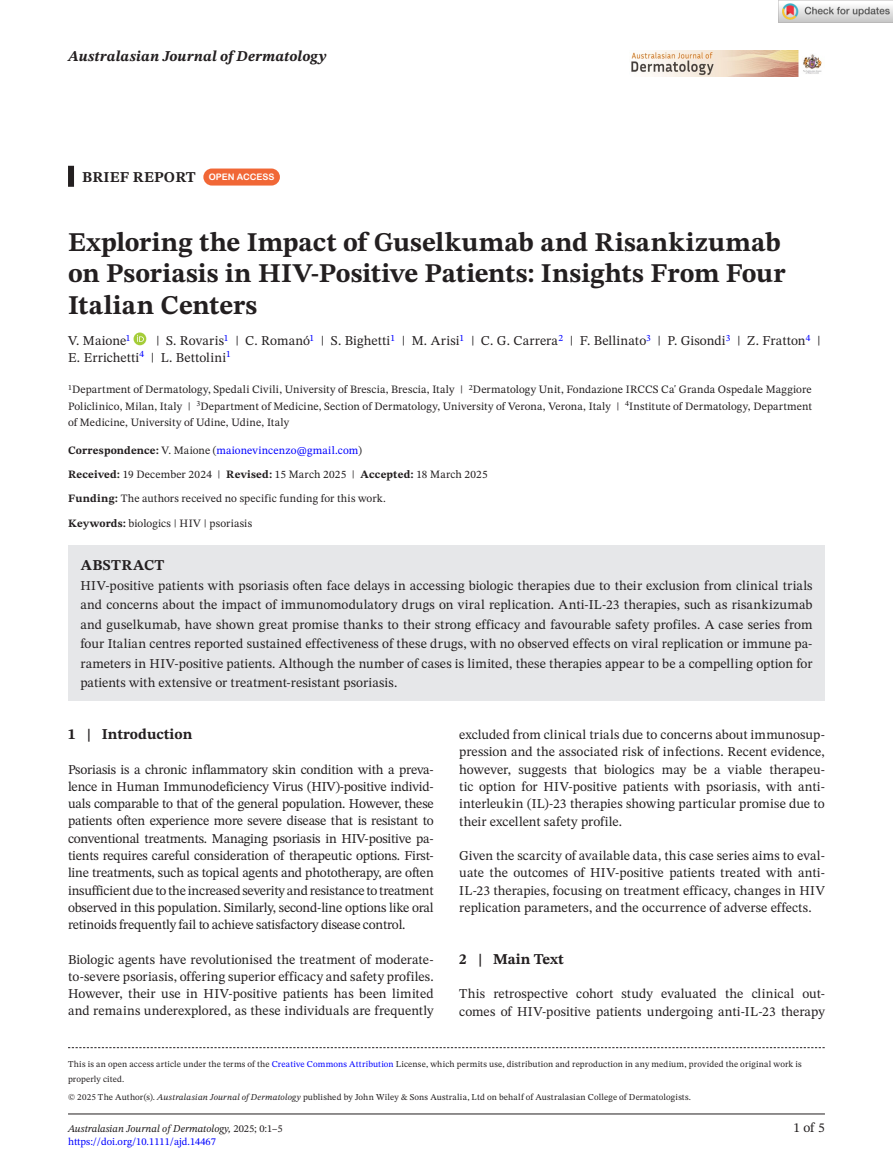
<style>
.page{position:relative;width:893px;height:1174px;background:#fff}
.page>*{position:absolute;margin:0;border:0;box-sizing:border-box;transform-origin:0 0}
.t1{font:700 27px/31.5px "STIX Two Text";letter-spacing:.005em;color:#231f20}
.t2{font:700 15px "STIX Two Text";color:#231f20}
.t3{font:italic 700 15px "STIX Two Text";letter-spacing:.01em;color:#231f20}
.t4{font:700 15px "STIX Two Text";letter-spacing:.025em;color:#231f20}
.t5{font:13.5px/17.2px "STIX Two Text";letter-spacing:.005em;color:#231f20;text-align:justify}
.t6{font:11.25px/16.5px "STIX Two Text";letter-spacing:.015em;color:#231f20;text-align:justify}
.t7{font:italic 10.5px/12.6px "STIX Two Text";color:#231f20}
.t8{font:9px/15px "STIX Two Text";letter-spacing:.02em;color:#231f20}
.s1{font-family:"Arial Rounded MT Bold";font-weight:400;font-size:9px;color:#fff}
.s2{font-weight:700}
.s3{color:#00f}
.s4{font-style:italic}
.s5{font-style:normal}
.s6{font-style:normal;color:#00f}
</style>
<div class="page">
<hr style="left:68px;top:1113px;width:757px;height:1px;background:#231f20">
<img style="left:631px;top:51px;width:191px;height:25px">
<div style="left:68px;top:166px;width:6px;height:21px;background:#231f20"></div>
<div style="left:68px;top:545px;width:757px;height:42px;background:#e6e7e9"></div>
<div style="left:68px;top:564px;width:757px;height:137px;background:#e6e7e9"></div>
<div style="left:203px;top:168px;width:77px;height:17px;background:#f16736;border-radius:9px"></div>
<div style="left:134px;top:332px;width:12px;height:13px;background:#a5cd39;border-radius:50%"></div>
<svg style="left:137px;top:335px;width:7px;height:7px"></svg>
<svg style="left:68px;top:1047px;width:757px;height:1px"></svg>
<img style="left:779px;top:0;width:114px;height:23px">
<p class="t3" style="left:68px;top:46px;width:260px">Australasian Journal of Dermatology</p>
<p class="t2" style="left:82px;top:166px;width:194px">BRIEF REPORT <span class="s1">OPEN ACCESS</span></p>
<h1 class="t1" style="left:68px;top:227px;width:719px">Exploring the Impact of Guselkumab and Risankizumab on Psoriasis in HIV-Positive Patients: Insights From Four<br>Italian Centers</h1>
<p class="t5" style="left:68px;top:332px;width:64px">V. Maione<sup>1</sup></p>
<p class="t5" style="left:68px;top:332px;width:754px;line-height:16.5px;text-indent:88px">| S. Rovaris<sup>1</sup> | C. Romanó<sup>1</sup> | S. Bighetti<sup>1</sup> | M. Arisi<sup>1</sup> | C. G. Carrera<sup>2</sup> | F. Bellinato<sup>3</sup> | P. Gisondi<sup>3</sup> | Z. Fratton<sup>4</sup> |<br>E. Errichetti<sup>4</sup> | L. Bettolini<sup>1</sup></p>
<p class="t6" style="left:68px;top:381px;width:745px"><sup>1</sup>Department of Dermatology, Spedali Civili, University of Brescia, Brescia, Italy | <sup>2</sup>Dermatology Unit, Fondazione IRCCS Ca' Granda Ospedale Maggiore Policlinico, Milan, Italy | <sup>3</sup>Department of Medicine, Section of Dermatology, University of Verona, Verona, Italy | <sup>4</sup>Institute of Dermatology, Department of Medicine, University of Udine, Udine, Italy</p>
<p class="t6" style="left:68px;top:438px;width:421px;line-height:24px;text-align:left"><span class="s2">Correspondence:</span> V. Maione (<span class="s3">maionevincenzo@gmail.com</span>)<br><span class="s2">Received:</span> 19 December 2024 | <span class="s2">Revised:</span> 15 March 2025 | <span class="s2">Accepted:</span> 18 March 2025<br><span class="s2">Funding:</span> The authors received no specific funding for this work.</p>
<p class="t6" style="left:68px;top:515px;width:186px"><span class="s2">Keywords:</span> biologics | HIV | psoriasis</p>
<p class="t4" style="left:81px;top:554px;width:85px">ABSTRACT</p>
<p class="t5" style="left:80px;top:575px;width:734px;line-height:19.5px">HIV-positive patients with psoriasis often face delays in accessing biologic therapies due to their exclusion from clinical trials and concerns about the impact of immunomodulatory drugs on viral replication. Anti-IL-23 therapies, such as risankizumab and guselkumab, have shown great promise thanks to their strong efficacy and favourable safety profiles. A case series from four Italian centres reported sustained effectiveness of these drugs, with no observed effects on viral replication or immune pa&shy;rameters in HIV-positive patients. Although the number of cases is limited, these therapies appear to be a compelling option for patients with extensive or treatment-resistant psoriasis.</p>
<p class="t2" style="left:68px;top:723px;width:126px">1 | Introduction</p>
<p class="t5" style="left:68px;top:760px;width:367px">Psoriasis is a chronic inflammatory skin condition with a preva&shy;lence in Human Immunodeficiency Virus (HIV)-positive individ&shy;uals comparable to that of the general population. However, these patients often experience more severe disease that is resistant to conventional treatments. Managing psoriasis in HIV-positive pa&shy;tients requires careful consideration of therapeutic options. First&shy;line treatments, such as topical agents and phototherapy, are often insufficient due to the increased severity and resistance to treatment observed in this population. Similarly, second-line options like oral retinoids frequently fail to achieve satisfactory disease control.</p>
<p class="t5" style="left:68px;top:950px;width:367px">Biologic agents have revolutionised the treatment of moderate&shy;to-severe psoriasis, offering superior efficacy and safety profiles.<br>However, their use in HIV-positive patients has been limited and remains underexplored, as these individuals are frequently</p>
<p class="t5" style="left:459px;top:726px;width:367px">excluded from clinical trials due to concerns about immunosup&shy;pression and the associated risk of infections. Recent evidence, however, suggests that biologics may be a viable therapeu&shy;tic option for HIV-positive patients with psoriasis, with anti&shy;interleukin (IL)-23 therapies showing particular promise due to their excellent safety profile.</p>
<p class="t5" style="left:459px;top:847px;width:367px">Given the scarcity of available data, this case series aims to eval&shy;uate the outcomes of HIV-positive patients treated with anti-IL-23 therapies, focusing on treatment efficacy, changes in HIV replication parameters, and the occurrence of adverse effects.</p>
<p class="t2" style="left:459px;top:948px;width:106px">2 | Main Text</p>
<p class="t5" style="left:459px;top:985px;width:367px">This retrospective cohort study evaluated the clinical out&shy;comes of HIV-positive patients undergoing anti-IL-23 therapy</p>
<p class="t8" style="left:68px;top:1056px;width:735px">This is an open access article under the terms of the <span class="s3">Creative Commons Attribution</span> License, which permits use, distribution and reproduction in any medium, provided the original work is properly cited.</p>
<p class="t8" style="left:68px;top:1089px;width:625px">© 2025 The Author(s). <span class="s4">Australasian Journal of Dermatology</span> published by John Wiley &amp; Sons Australia, Ltd on behalf of Australasian College of Dermatologists.</p>
<p class="t7" style="left:68px;top:1122px;width:216px">Australasian Journal of Dermatology, <span class="s5">2025; 0:1–5 </span><span class="s6">https://doi.org/10.1111/ajd.14467</span></p>
<p class="t5" style="left:793px;top:1119px;width:33px">1 of 5</p>
</div>
